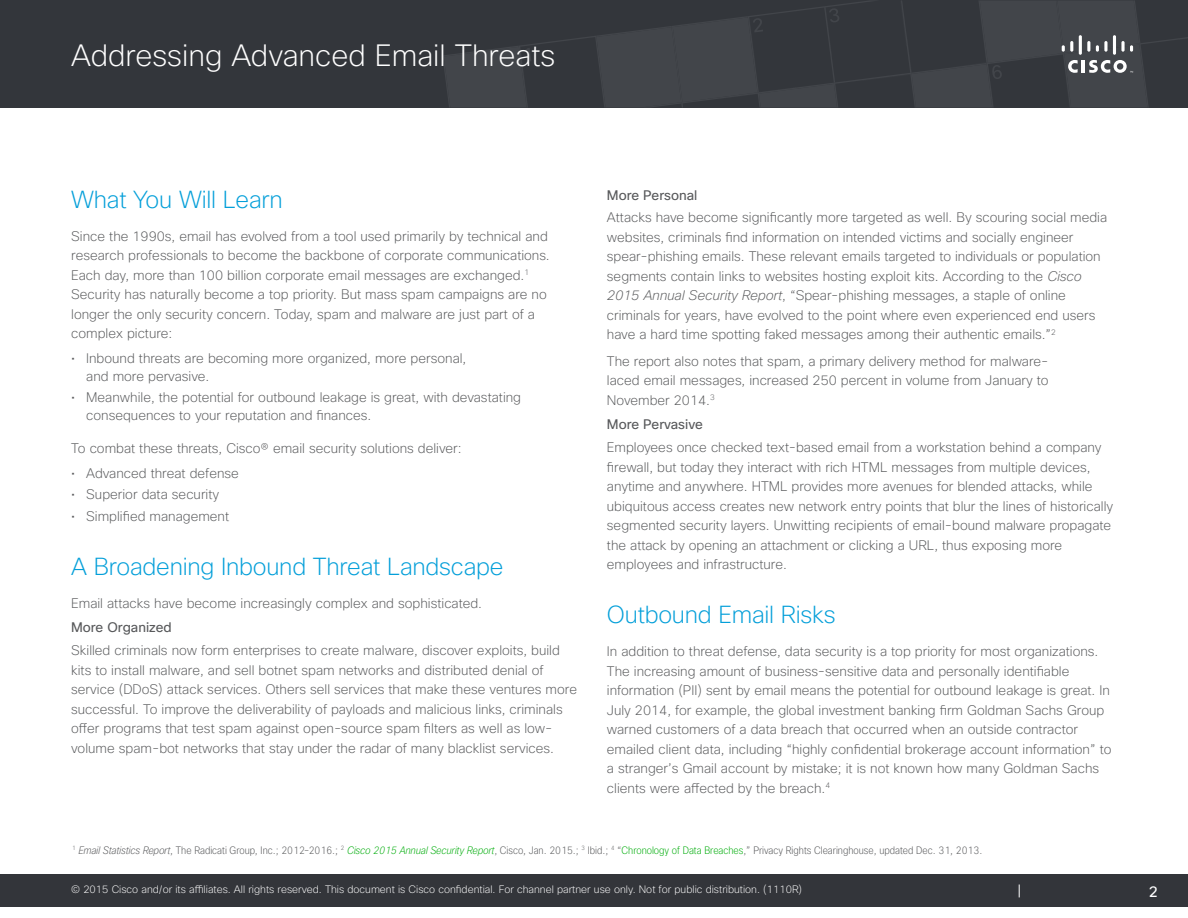
<style>
.page{position:relative;width:1188px;height:918px;background:#fff}
.page>*{position:absolute;margin:0;border:0;box-sizing:border-box;transform-origin:0 0}
.t1{font:200 30px "Cisco Sans";color:#fff}
.t2{font:200 24px "Cisco Sans";letter-spacing:-.01em;color:#049fd9}
.t3{font:15px "Cisco Sans";color:#fff}
.t4{font:200 13.5px/19.5px "Cisco Sans";color:#58595b}
.t5{font:13.5px "Cisco Sans";color:#58595b}
.t6{font:200 condensed 10.5px "Cisco Sans";color:#58595b}
.t7{font:200 10.5px "Cisco Sans";color:#fff}
.s1{font-style:italic}
.s2{font-family:"Cisco Sans Condensed Extra Light Ob";font-weight:400;font-stretch:normal}
.s3{font-family:"Cisco Sans Condensed Extra Light Ob";font-weight:400;font-stretch:normal;color:#00ad0b}
.s4{color:#00ad0b}
</style>
<div class="page">
<div style="left:0;top:0;width:1188px;height:108px;background:#33363b"></div>
<svg style="left:443px;top:1px;width:745px;height:106px"></svg>
<div style="left:0;top:875px;width:1188px;height:32px;background:#33353a"></div>
<svg style="left:1019px;top:885px;width:1px;height:12px"></svg>
<h1 class="t1" style="left:71px;top:37px;width:486px">Addressing Advanced Email Threats</h1>
<h2 class="t2" style="left:71px;top:184px;width:213px">What You Will Learn</h2>
<p class="t4" style="left:71px;top:226px;width:480px">Since the 1990s, email has evolved from a tool used primarily by technical and research professionals to become the backbone of corporate communications.<br>Each day, more than 100 billion corporate email messages are exchanged.<sup>1<br></sup>Security has naturally become a top priority. But mass spam campaigns are no longer the only security concern. Today, spam and malware are just part of a complex picture:</p>
<p class="t4" style="left:86px;top:349px;width:382px;line-height:18px;text-indent:-15px">• Inbound threats are becoming more organized, more personal, and more pervasive.</p>
<p class="t4" style="left:86px;top:389px;width:436px;line-height:18px;text-indent:-15px">• Meanwhile, the potential for outbound leakage is great, with devastating consequences to your reputation and finances.</p>
<p class="t4" style="left:71px;top:439px;width:392px">To combat these threats, Cisco® email security solutions deliver:</p>
<p class="t4" style="left:71px;top:464px;width:169px">• Advanced threat defense</p>
<p class="t4" style="left:71px;top:485px;width:150px">• Superior data security</p>
<p class="t4" style="left:71px;top:506px;width:159px">• Simplified management</p>
<h2 class="t2" style="left:71px;top:551px;width:434px">A Broadening Inbound Threat Landscape</h2>
<p class="t4" style="left:71px;top:593px;width:412px">Email attacks have become increasingly complex and sophisticated.</p>
<p class="t5" style="left:71px;top:619px;width:102px">More Organized</p>
<p class="t4" style="left:71px;top:641px;width:507px">Skilled criminals now form enterprises to create malware, discover exploits, build kits to install malware, and sell botnet spam networks and distributed denial of service (DDoS) attack services. Others sell services that make these ventures more successful. To improve the deliverability of payloads and malicious links, criminals offer programs that test spam against open-source spam filters as well as low&shy;volume spam-bot networks that stay under the radar of many blacklist services.</p>
<p class="t5" style="left:607px;top:186px;width:92px">More Personal</p>
<p class="t4" style="left:607px;top:208px;width:502px">Attacks have become significantly more targeted as well. By scouring social media websites, criminals find information on intended victims and socially engineer spear-phishing emails. These relevant emails targeted to individuals or population segments contain links to websites hosting exploit kits. According to the <span class="s1">Cisco 2015 Annual Security Report</span>, “Spear-phishing messages, a staple of online criminals for years, have evolved to the point where even experienced end users have a hard time spotting faked messages among their authentic emails.”<sup>2</sup></p>
<p class="t4" style="left:607px;top:351px;width:443px;text-align:justify">The report also notes that spam, a primary delivery method for malware&shy;laced email messages, increased 250 percent in volume from January to November 2014.<sup>3</sup></p>
<p class="t5" style="left:607px;top:416px;width:97px">More Pervasive</p>
<p class="t4" style="left:607px;top:438px;width:508px">Employees once checked text-based email from a workstation behind a company firewall, but today they interact with rich HTML messages from multiple devices, anytime and anywhere. HTML provides more avenues for blended attacks, while ubiquitous access creates new network entry points that blur the lines of historically segmented security layers. Unwitting recipients of email-bound malware propagate the attack by opening an attachment or clicking a URL, thus exposing more employees and infrastructure.</p>
<h2 class="t2" style="left:607px;top:599px;width:230px">Outbound Email Risks</h2>
<p class="t4" style="left:607px;top:642px;width:506px">In addition to threat defense, data security is a top priority for most organizations.<br>The increasing amount of business-sensitive data and personally identifiable information (PII) sent by email means the potential for outbound leakage is great. In July 2014, for example, the global investment banking firm Goldman Sachs Group warned customers of a data breach that occurred when an outside contractor emailed client data, including “highly confidential brokerage account information” to a stranger’s Gmail account by mistake; it is not known how many Goldman Sachs clients were affected by the breach.<sup>4</sup></p>
<p class="t6" style="left:72px;top:844px;width:912px"><sup>1</sup> <span class="s2">Email Statistics Report</span>, The Radicati Group, Inc.; 2012–2016.; <sup>2</sup> <span class="s3">Cisco 2015 Annual Security Report</span>, Cisco, Jan. 2015.; <sup>3</sup> Ibid.; <sup>4</sup> “<span class="s4">Chronology of Data Breaches</span>,” Privacy Rights Clearinghouse, updated Dec. 31, 2013.</p>
<p class="t7" style="left:71px;top:883px;width:732px">© 2015 Cisco and/or its affiliates. All rights reserved. This document is Cisco confidential. For channel partner use only. Not for public distribution. (1110R)</p>
<p class="t3" style="left:1149px;top:883px;width:10px">2</p>
</div>
